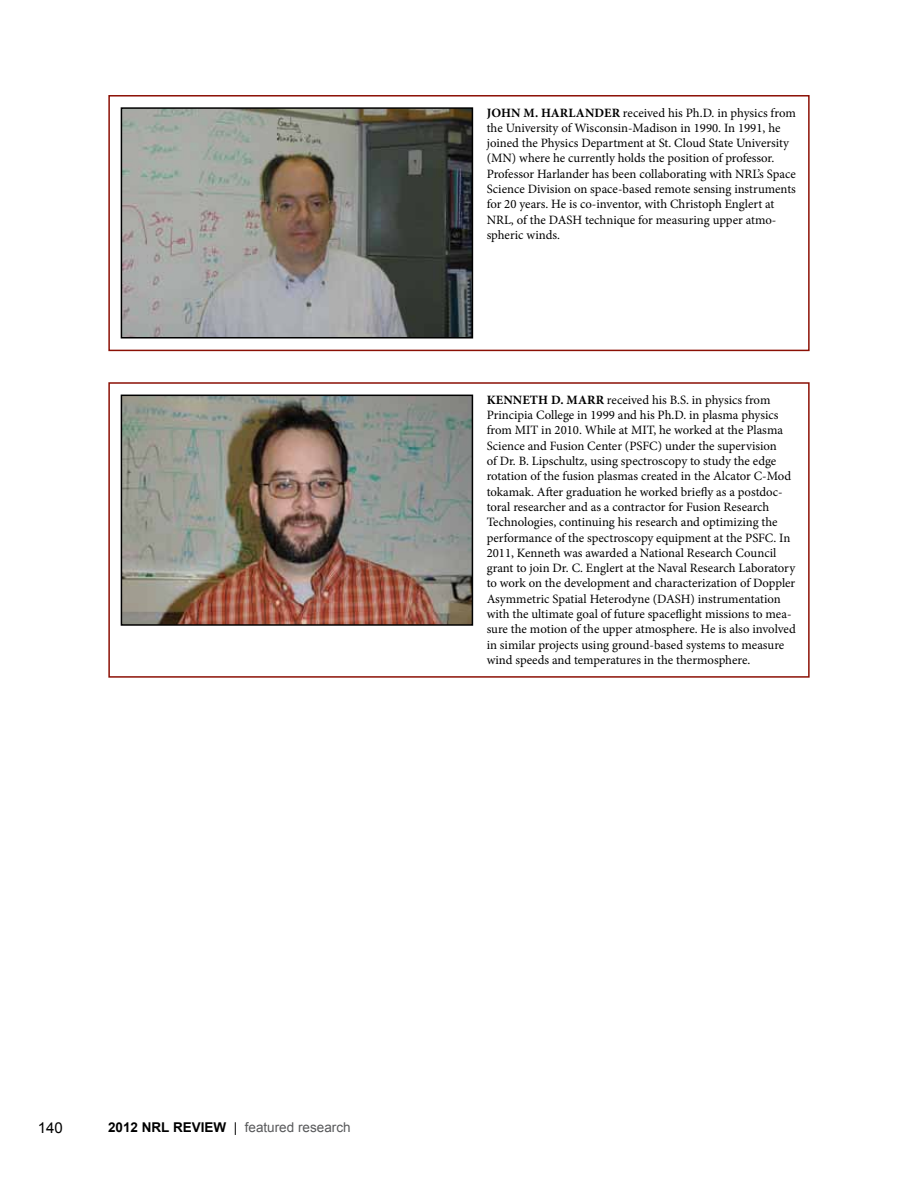
<style>
.page{position:relative;width:918px;height:1188px;background:#fff}
.page>*{position:absolute;margin:0;border:0;box-sizing:border-box;transform-origin:0 0}
.t1{font:15px "Arial";color:#000}
.t2{font:13.5px "Arial";color:#58595b}
.t3{font:12.75px/15.3px "Minion Pro";color:#000}
.s1{font-weight:700}
.s2{font-weight:700;color:#000}
.s3{color:#000}
</style>
<div class="page">
<div style="left:108px;top:95px;width:702px;height:256px;border:2px solid #8b0f04"></div>
<img style="left:124px;top:110px;width:346px;height:226px">
<div style="left:121px;top:107px;width:352px;height:232px;border:2px solid #000"></div>
<div style="left:108px;top:382px;width:702px;height:296px;border:2px solid #8b0f04"></div>
<img style="left:124px;top:398px;width:346px;height:225px">
<div style="left:121px;top:395px;width:352px;height:231px;border:2px solid #000"></div>
<p class="t3" style="left:487px;top:105px;width:311px"><span class="s1">JOHN M. HARLANDER</span> received his Ph.D. in physics from the University of Wisconsin-Madison in 1990. In 1991, he joined the Physics Department at St. Cloud State University (MN) where he currently holds the position of professor.<br>Professor Harlander has been collaborating with NRL’s Space Science Division on space-based remote sensing instruments for 20 years. He is co-inventor, with Christoph Englert at NRL, of the DASH technique for measuring upper atmo&shy;spheric winds.</p>
<p class="t3" style="left:487px;top:392px;width:311px"><span class="s1">KENNETH D. MARR</span> received his B.S. in physics from Principia College in 1999 and his Ph.D. in plasma physics from MIT in 2010. While at MIT, he worked at the Plasma Science and Fusion Center (PSFC) under the supervision<br>of Dr. B. Lipschultz, using spectroscopy to study the edge rotation of the fusion plasmas created in the Alcator C-Mod tokamak. After graduation he worked briefly as a postdoc&shy;toral researcher and as a contractor for Fusion Research Technologies, continuing his research and optimizing the performance of the spectroscopy equipment at the PSFC. In 2011, Kenneth was awarded a National Research Council grant to join Dr. C. Englert at the Naval Research Laboratory to work on the development and characterization of Doppler Asymmetric Spatial Heterodyne (DASH) instrumentation with the ultimate goal of future spaceflight missions to mea&shy;sure the motion of the upper atmosphere. He is also involved in similar projects using ground-based systems to measure wind speeds and temperatures in the thermosphere.</p>
<p class="t1" style="left:38px;top:1118px;width:27px">140</p>
<p class="t2" style="left:108px;top:1119px;width:244px"><span class="s2">2012 NRL REVIEW</span> <span class="s3">|</span> featured research</p>
</div>
